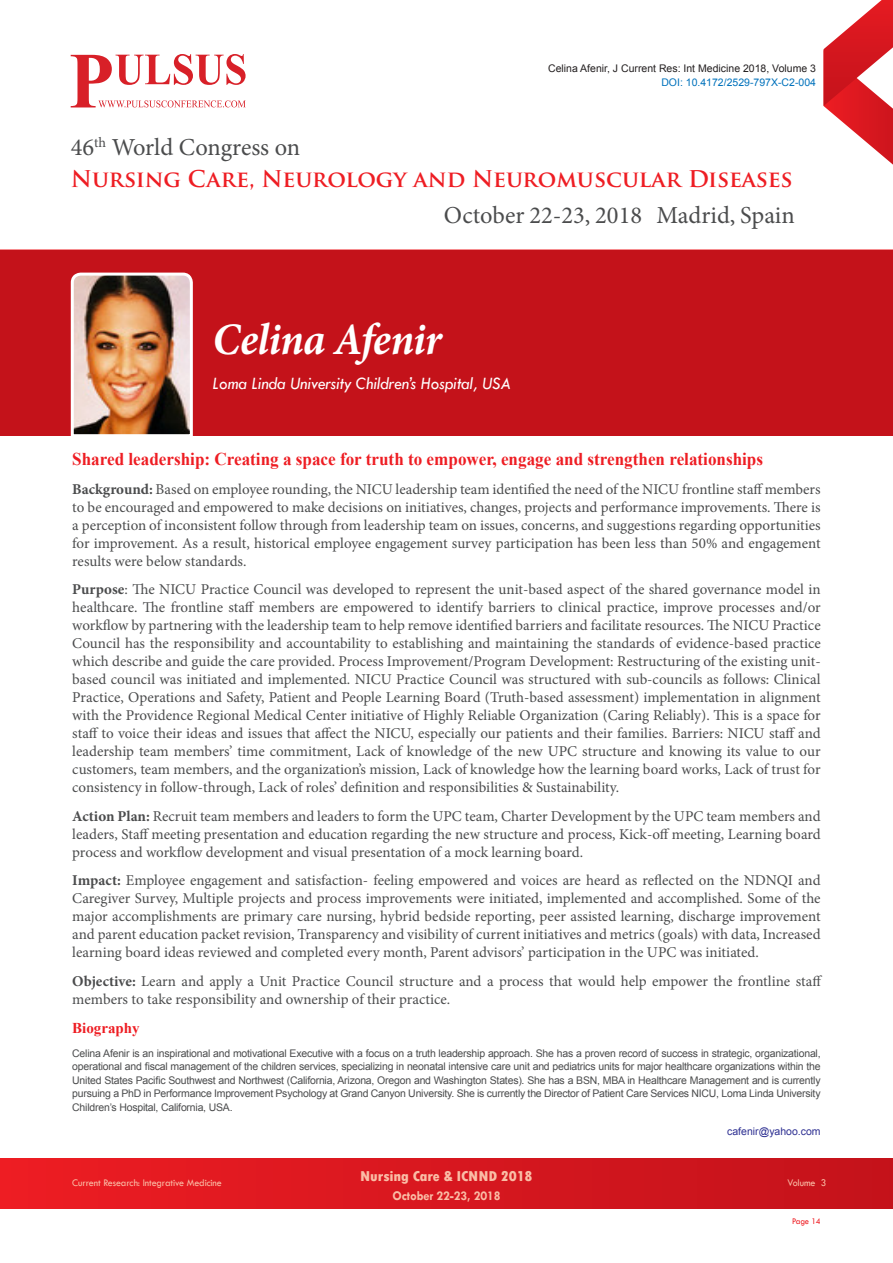
<style>
.page{position:relative;width:893px;height:1263px;background:#fff}
.page>*{position:absolute;margin:0;border:0;box-sizing:border-box;transform-origin:0 0}
.t1{font:italic 700 45px "Minion Pro";letter-spacing:-.015em;color:#fff;scale:.95 1}
.t2{font:24.45px "Minion Pro";color:#4b4c4d}
.t3{font:700 22.5px "Trajan Pro";letter-spacing:-.005em;color:#ee1d23}
.t4{font:700 18px "Times New Roman";color:#ee1d23;scale:.95 1}
.t5{font:italic 18px "Tw Cen";letter-spacing:-.01em;color:#fff;scale:.95 1}
.Abstract{font:15px/18px "Minion Pro";letter-spacing:-.005em;color:#4b4c4d;text-align:justify}
.t6{font:800 condensed 15px "Tw Cen";letter-spacing:-.01em;color:#fabda6;scale:1.1 1}
.Bio_Heading{font:700 15px "Times New Roman";color:#ee1d23}
.t7{font:700 13.5px "Tw Cen";letter-spacing:-.01em;color:#fabda6;scale:.95 1}
.Biography{font:10.5px/13.5px "Arial";letter-spacing:-.02em;color:#4b4c4d;text-align:justify}
.t8{font:10.5px "Arial";color:#231f20}
.t9{font:10.5px "Tw Cen";letter-spacing:-.01em;color:#fabda6;scale:.95 1}
.t10{font:10.5px "Arial";color:#0072bc}
.Biography-2{font:10.5px "Arial";color:#2e3092}
.t11{font:9px "Tw Cen";letter-spacing:-.02em;color:#ee1d23;scale:.95 1}
.s1{font-weight:700}
</style>
<div class="page">
<div style="left:0;top:1159px;width:892px;height:49px;background:linear-gradient(to right,#ed1d23,#c3121b)"></div>
<svg style="left:71px;top:54px;width:175px;height:53px"></svg>
<svg style="left:824px;top:0;width:69px;height:165px"></svg>
<div style="left:0;top:250px;width:893px;height:186px;background:#c4121a"></div>
<img style="left:70px;top:272px;width:123px;height:164px">
<h2 class="t2" style="left:71px;top:131px;width:231px">46<sup>th</sup> World Congress on</h2>
<p class="t8" style="left:548px;top:61px;width:269px">Celina Afenir, J Current Res: Int Medicine 2018, Volume 3</p>
<p class="t10" style="left:661px;top:76px;width:156px">DOI: 10.4172/2529-797X-C2-004</p>
<h3 class="t3" style="left:71px;top:165px;width:723px">Nursing Care, Neurology and Neuromuscular Diseases</h3>
<h2 class="t2" style="left:444px;top:199px;width:352px">October 22-23, 2018 Madrid, Spain</h2>
<p class="t1" style="left:213px;top:307px;width:243px">Celina Afenir</p>
<p class="t5" style="left:213px;top:372px;width:316px">Loma Linda University Children’s Hospital, USA</p>
<p class="t4" style="left:72px;top:446px;width:729px">Shared leadership: Creating a space for truth to empower, engage and strengthen relationships</p>
<p class="Abstract" style="left:72px;top:480px;width:750px"><span class="s1">Background:</span> Based on employee rounding, the NICU leadership team identified the need of the NICU frontline staff members to be encouraged and empowered to make decisions on initiatives, changes, projects and performance improvements. There is a perception of inconsistent follow through from leadership team on issues, concerns, and suggestions regarding opportunities for improvement. As a result, historical employee engagement survey participation has been less than 50% and engagement results were below standards.</p>
<p class="Abstract" style="left:72px;top:580px;width:750px"><span class="s1">Purpose</span>: The NICU Practice Council was developed to represent the unit-based aspect of the shared governance model in healthcare. The frontline staff members are empowered to identify barriers to clinical practice, improve processes and/or workflow by partnering with the leadership team to help remove identified barriers and facilitate resources. The NICU Practice Council has the responsibility and accountability to establishing and maintaining the standards of evidence-based practice which describe and guide the care provided. Process Improvement/Program Development: Restructuring of the existing unit&shy;based council was initiated and implemented. NICU Practice Council was structured with sub-councils as follows: Clinical Practice, Operations and Safety, Patient and People Learning Board (Truth-based assessment) implementation in alignment with the Providence Regional Medical Center initiative of Highly Reliable Organization (Caring Reliably). This is a space for staff to voice their ideas and issues that affect the NICU, especially our patients and their families. Barriers: NICU staff and leadership team members’ time commitment, Lack of knowledge of the new UPC structure and knowing its value to our customers, team members, and the organization’s mission, Lack of knowledge how the learning board works, Lack of trust for consistency in follow-through, Lack of roles’ definition and responsibilities &amp; Sustainability.</p>
<p class="Abstract" style="left:72px;top:807px;width:750px"><span class="s1">Action Plan:</span> Recruit team members and leaders to form the UPC team, Charter Development by the UPC team members and leaders, Staff meeting presentation and education regarding the new structure and process, Kick-off meeting, Learning board process and workflow development and visual presentation of a mock learning board.</p>
<p class="Abstract" style="left:72px;top:872px;width:750px"><span class="s1">Impact:</span> Employee engagement and satisfaction- feeling empowered and voices are heard as reflected on the NDNQI and Caregiver Survey, Multiple projects and process improvements were initiated, implemented and accomplished. Some of the major accomplishments are primary care nursing, hybrid bedside reporting, peer assisted learning, discharge improvement and parent education packet revision, Transparency and visibility of current initiatives and metrics (goals) with data, Increased learning board ideas reviewed and completed every month, Parent advisors’ participation in the UPC was initiated.</p>
<p class="Abstract" style="left:72px;top:972px;width:751px"><span class="s1">Objective:</span> Learn and apply a Unit Practice Council structure and a process that would help empower the frontline staff members to take responsibility and ownership of their practice.</p>
<p class="Bio_Heading" style="left:72px;top:1017px;width:69px">Biography</p>
<p class="Biography" style="left:72px;top:1046px;width:750px">Celina Afenir is an inspirational and motivational Executive with a focus on a truth leadership approach. She has a proven record of success in strategic, organizational, operational and fiscal management of the children services, specializing in neonatal intensive care unit and pediatrics units for major healthcare organizations within the United States Pacific Southwest and Northwest (California, Arizona, Oregon and Washington States). She has a BSN, MBA in Healthcare Management and is currently pursuing a PhD in Performance Improvement Psychology at Grand Canyon University. She is currently the Director of Patient Care Services NICU, Loma Linda University Children’s Hospital, California, USA.</p>
<p class="Biography-2" style="left:727px;top:1124px;width:95px">cafenir@yahoo.com</p>
<p class="t6" style="left:360px;top:1167px;width:158px">Nursing Care &amp; ICNND 2018</p>
<p class="t7" style="left:392px;top:1187px;width:115px">October 22-23, 2018</p>
<p class="t9" style="left:72px;top:1176px;width:159px">Current Research: Integrative Medicine</p>
<p class="t9" style="left:787px;top:1176px;width:42px">Volume 3</p>
<p class="t11" style="left:792px;top:1215px;width:32px">Page 14</p>
</div>
